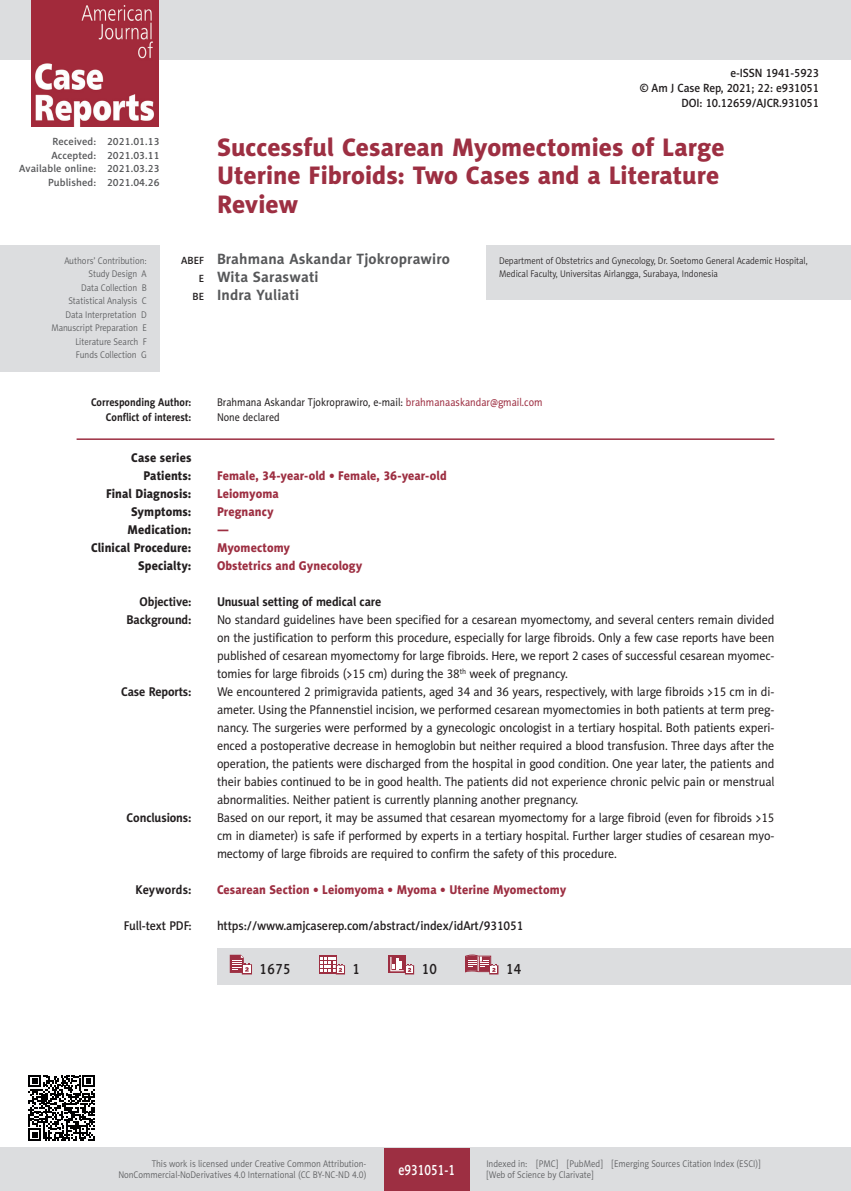
<style>
.page{position:relative;width:851px;height:1191px;background:#fff}
.page>*{position:absolute;margin:0;border:0;box-sizing:border-box;transform-origin:0 0}
.AJCR_Tytul{font:25.5px/28.5px "Naomi Sans EFN Heavy";color:#9d2f42}
.AJCR_Autorzy{font:700 15px "Naomi Sans EFN";letter-spacing:.01em;color:#57585a}
.AJCR_dane{font:15px "Naomi Sans EFN Medium";letter-spacing:.03em;color:#231f20;scale:.9 1}
.AJCR_e-PAGINA{font:15px "Naomi Sans EFN Medium";color:#fff;scale:.8 1}
.AJCR_Summary_body{font:12.75px/18px "Naomi Sans EFN";letter-spacing:-.01em;color:#231f20;text-align:justify;scale:.95 1}
.AJCR_keywords{font:12.75px "Naomi Sans EFN Heavy";letter-spacing:.005em;color:#9d2f42;scale:.95 1}
.AJCR_keywords-2{font:12.75px "Naomi Sans EFN Heavy";letter-spacing:.005em;color:#231f20;scale:.95 1}
.AJCR_Summary_body-2{font:700 12.75px "Naomi Sans EFN";letter-spacing:-.01em;color:#231f20;scale:.95 1}
.AJCR_full_text_pdf{font:12.75px "Naomi Sans EFN Medium";letter-spacing:-.01em;color:#231f20;scale:.95 1}
.AJCR_keywords-3{font:700 12.75px "Naomi Sans EFN";letter-spacing:.005em;color:#231f20;scale:.95 1}
.AJCR_full_text_pdf-2{font:12px "Naomi Sans EFN Medium";letter-spacing:-.01em;color:#231f20;scale:.95 1}
.AJCR_Adres{font:11.25px "Naomi Sans EFN";color:#231f20;scale:.9 1}
.AJCR_Adres-2{font:700 11.25px "Naomi Sans EFN";color:#231f20;scale:.9 1}
.t1{font:10.5px "Naomi Sans EFN Medium";letter-spacing:.01em;color:#57585a}
.t2{font:9.75px/11.2px "Naomi Sans EFN Light";color:#57585a;scale:.9 1}
.AJCR_Afiliacja{font:9.75px/13.5px "Naomi Sans EFN Light";color:#231f20;scale:.9 1}
.s1{font-family:"Naomi Sans EFN Medium";font-weight:400;font-size:10.5px;color:#231f20}
.s2{color:#9d2f42}
</style>
<div class="page">
<div style="left:217px;top:948px;width:633px;height:36px;background:#dcdddf"></div>
<svg style="left:230px;top:954px;width:22px;height:20px"></svg>
<div style="left:319px;top:955px;width:17px;height:18px;background:#9d2f42"></div>
<svg style="left:320px;top:956px;width:25px;height:18px"></svg>
<div style="left:388px;top:955px;width:18px;height:18px;background:#9d2f42"></div>
<svg style="left:390px;top:957px;width:24px;height:17px"></svg>
<svg style="left:465px;top:954px;width:33px;height:20px"></svg>
<hr style="left:77px;top:438px;width:697px;height:2px;background:#9d2f42">
<div style="left:0;top:246px;width:159px;height:126px;background:#dcdddf"></div>
<div style="left:486px;top:246px;width:364px;height:54px;background:#dcdddf"></div>
<svg style="left:28px;top:1075px;width:67px;height:66px"></svg>
<div style="left:0;top:0;width:850px;height:60px;background:#dcdddf"></div>
<img style="left:32px;top:0;width:127px;height:127px">
<div style="left:0;top:1148px;width:850px;height:43px;background:#dcdddf"></div>
<div style="left:384px;top:1147px;width:85px;height:43px;background:#9d2f42"></div>
<p class="t1" style="left:52px;top:136px;width:109px">Received: 2021.01.13</p>
<p class="t1" style="left:51px;top:149px;width:110px">Accepted: 2021.03.11</p>
<p class="t1" style="left:19px;top:163px;width:142px">Available online: 2021.03.23</p>
<p class="t1" style="left:48px;top:176px;width:113px">Published: 2021.04.26</p>
<p class="t2" style="left:64px;top:255px;width:93px">Authors’ Contribution:</p>
<p class="t2" style="left:88px;top:268px;width:66px">Study Design A</p>
<p class="t2" style="left:81px;top:282px;width:74px">Data Collection B</p>
<p class="t2" style="left:68px;top:295px;width:89px">Statistical Analysis C</p>
<p class="t2" style="left:65px;top:309px;width:92px">Data Interpretation D</p>
<p class="t2" style="left:51px;top:322px;width:107px">Manuscript Preparation E</p>
<p class="t2" style="left:75px;top:336px;width:81px">Literature Search F</p>
<p class="t2" style="left:76px;top:349px;width:80px">Funds Collection G</p>
<p class="AJCR_full_text_pdf-2" style="left:730px;top:66px;width:95px">e-ISSN 1941-5923</p>
<p class="AJCR_full_text_pdf-2" style="left:639px;top:81px;width:190px">© Am J Case Rep, 2021; 22: e931051</p>
<p class="AJCR_full_text_pdf-2" style="left:681px;top:96px;width:146px">DOI: 10.12659/AJCR.931051</p>
<p class="AJCR_Tytul" style="left:217px;top:132px;width:509px">Successful Cesarean Myomectomies of Large<br>Uterine Fibroids: Two Cases and a Literature<br>Review</p>
<p class="AJCR_Autorzy" style="left:181px;top:250px;width:270px"><span class="s1">ABEF</span> Brahmana Askandar Tjokroprawiro</p>
<p class="AJCR_Autorzy" style="left:199px;top:268px;width:121px"><span class="s1">E</span> Wita Saraswati</p>
<p class="AJCR_Autorzy" style="left:192px;top:286px;width:108px"><span class="s1">BE</span> Indra Yuliati</p>
<p class="AJCR_Afiliacja" style="left:499px;top:254px;width:344px">Department of Obstetrics and Gynecology, Dr. Soetomo General Academic Hospital,<br>Medical Faculty, Universitas Airlangga, Surabaya, Indonesia</p>
<p class="AJCR_Adres-2" style="left:91px;top:395px;width:113px">Corresponding Author:</p>
<p class="AJCR_Adres" style="left:217px;top:395px;width:363px">Brahmana Askandar Tjokroprawiro, e-mail: <span class="s2">brahmanaaskandar@gmail.com</span></p>
<p class="AJCR_Adres-2" style="left:106px;top:411px;width:97px">Conflict of interest:</p>
<p class="AJCR_Adres" style="left:217px;top:411px;width:71px">None declared</p>
<p class="AJCR_keywords-2" style="left:131px;top:450px;width:65px">Case series</p>
<p class="AJCR_keywords-2" style="left:143px;top:468px;width:52px">Patients:</p>
<p class="AJCR_keywords" style="left:217px;top:468px;width:243px">Female, 34-year-old • Female, 36-year-old</p>
<p class="AJCR_keywords-2" style="left:106px;top:486px;width:91px">Final Diagnosis:</p>
<p class="AJCR_keywords" style="left:217px;top:486px;width:67px">Leiomyoma</p>
<p class="AJCR_keywords-2" style="left:131px;top:504px;width:65px">Symptoms:</p>
<p class="AJCR_keywords" style="left:217px;top:504px;width:61px">Pregnancy</p>
<p class="AJCR_keywords-2" style="left:128px;top:522px;width:69px">Medication:</p>
<p class="AJCR_keywords" style="left:217px;top:522px;width:14px">—</p>
<p class="AJCR_keywords-2" style="left:91px;top:540px;width:107px">Clinical Procedure:</p>
<p class="AJCR_keywords" style="left:217px;top:540px;width:79px">Myomectomy</p>
<p class="AJCR_keywords-2" style="left:138px;top:558px;width:58px">Specialty:</p>
<p class="AJCR_keywords" style="left:217px;top:558px;width:155px">Obstetrics and Gynecology</p>
<p class="AJCR_Summary_body-2" style="left:139px;top:594px;width:56px">Objective:</p>
<p class="AJCR_Summary_body-2" style="left:217px;top:594px;width:174px">Unusual setting of medical care</p>
<p class="AJCR_Summary_body-2" style="left:126px;top:612px;width:70px">Background:</p>
<p class="AJCR_Summary_body" style="left:217px;top:611px;width:588px">No standard guidelines have been specified for a cesarean myomectomy, and several centers remain divided on the justification to perform this procedure, especially for large fibroids. Only a few case reports have been published of cesarean myomectomy for large fibroids. Here, we report 2 cases of successful cesarean myomec&shy;tomies for large fibroids (&gt;15 cm) during the 38<sup>th</sup> week of pregnancy.</p>
<p class="AJCR_Summary_body-2" style="left:121px;top:684px;width:76px">Case Reports:</p>
<p class="AJCR_Summary_body" style="left:217px;top:683px;width:588px">We encountered 2 primigravida patients, aged 34 and 36 years, respectively, with large fibroids &gt;15 cm in di&shy;ameter. Using the Pfannenstiel incision, we performed cesarean myomectomies in both patients at term preg&shy;nancy. The surgeries were performed by a gynecologic oncologist in a tertiary hospital. Both patients experi&shy;enced a postoperative decrease in hemoglobin but neither required a blood transfusion. Three days after the operation, the patients were discharged from the hospital in good condition. One year later, the patients and their babies continued to be in good health. The patients did not experience chronic pelvic pain or menstrual abnormalities. Neither patient is currently planning another pregnancy.</p>
<p class="AJCR_Summary_body-2" style="left:127px;top:810px;width:70px">Conclusions:</p>
<p class="AJCR_Summary_body" style="left:217px;top:809px;width:588px">Based on our report, it may be assumed that cesarean myomectomy for a large fibroid (even for fibroids &gt;15 cm in diameter) is safe if performed by experts in a tertiary hospital. Further larger studies of cesarean myo&shy;mectomy of large fibroids are required to confirm the safety of this procedure.</p>
<p class="AJCR_keywords-3" style="left:135px;top:882px;width:60px">Keywords:</p>
<p class="AJCR_keywords" style="left:217px;top:882px;width:369px">Cesarean Section • Leiomyoma • Myoma • Uterine Myomectomy</p>
<p class="AJCR_full_text_pdf" style="left:124px;top:918px;width:73px">Full-text PDF:</p>
<p class="AJCR_full_text_pdf" style="left:217px;top:918px;width:324px">https://www.amjcaserep.com/abstract/index/idArt/931051</p>
<p class="AJCR_dane" style="left:259px;top:960px;width:36px">1675</p>
<p class="AJCR_dane" style="left:352px;top:960px;width:10px">1</p>
<p class="AJCR_dane" style="left:421px;top:960px;width:19px">10</p>
<p class="AJCR_dane" style="left:506px;top:960px;width:19px">14</p>
<p class="t2" style="left:118px;top:1158px;width:277px;text-align:right">This work is licensed under Creative Common Attribution-<br>NonCommercial-NoDerivatives 4.0 International (CC BY-NC-ND 4.0)</p>
<p class="AJCR_e-PAGINA" style="left:398px;top:1160px;width:72px">e931051-1</p>
<p class="t2" style="left:486px;top:1158px;width:306px">Indexed in: [PMC] [PubMed] [Emerging Sources Citation Index (ESCI)] [Web of Science by Clarivate]</p>
</div>
